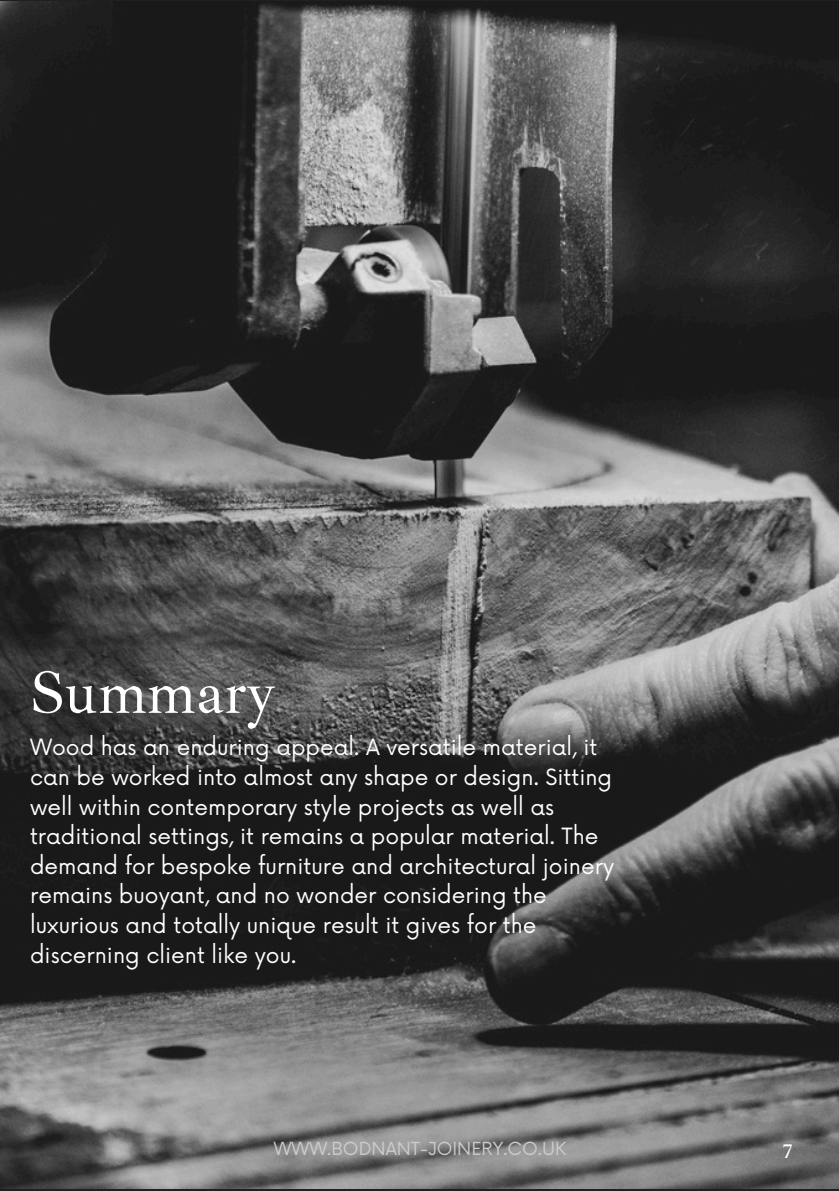
<style>
.page{position:relative;width:839px;height:1191px;background:#fff}
.page>*{position:absolute;margin:0;border:0;box-sizing:border-box;transform-origin:0 0}
.t1{font:61.4px "Ibarra Real Nova";color:#fff}
.t2{font:21.8px/29.6px "Now";color:#fff}
.t3{font:20.2px "Ibarra Real Nova";color:#fff}
.t4{font:17.6px "Now";color:#cdccc9}
</style>
<div class="page">
<img style="left:0;top:2px;width:838px;height:1186px">
<h1 class="t1" style="left:30px;top:655px;width:247px">Summary</h1>
<p class="t2" style="left:30px;top:734px;width:585px">Wood has an enduring appeal. A versatile material, it can be worked into almost any shape or design. Sitting well within contemporary style projects as well as traditional settings, it remains a popular material. The demand for bespoke furniture and architectural joinery remains buoyant, and no wonder considering the luxurious and totally unique result it gives for the discerning client like you.</p>
<h2 class="t4" style="left:274px;top:1139px;width:294px">WWW.BODNANT-JOINERY.CO.UK</h2>
<p class="t3" style="left:782px;top:1139px;width:11px">7</p>
</div>
